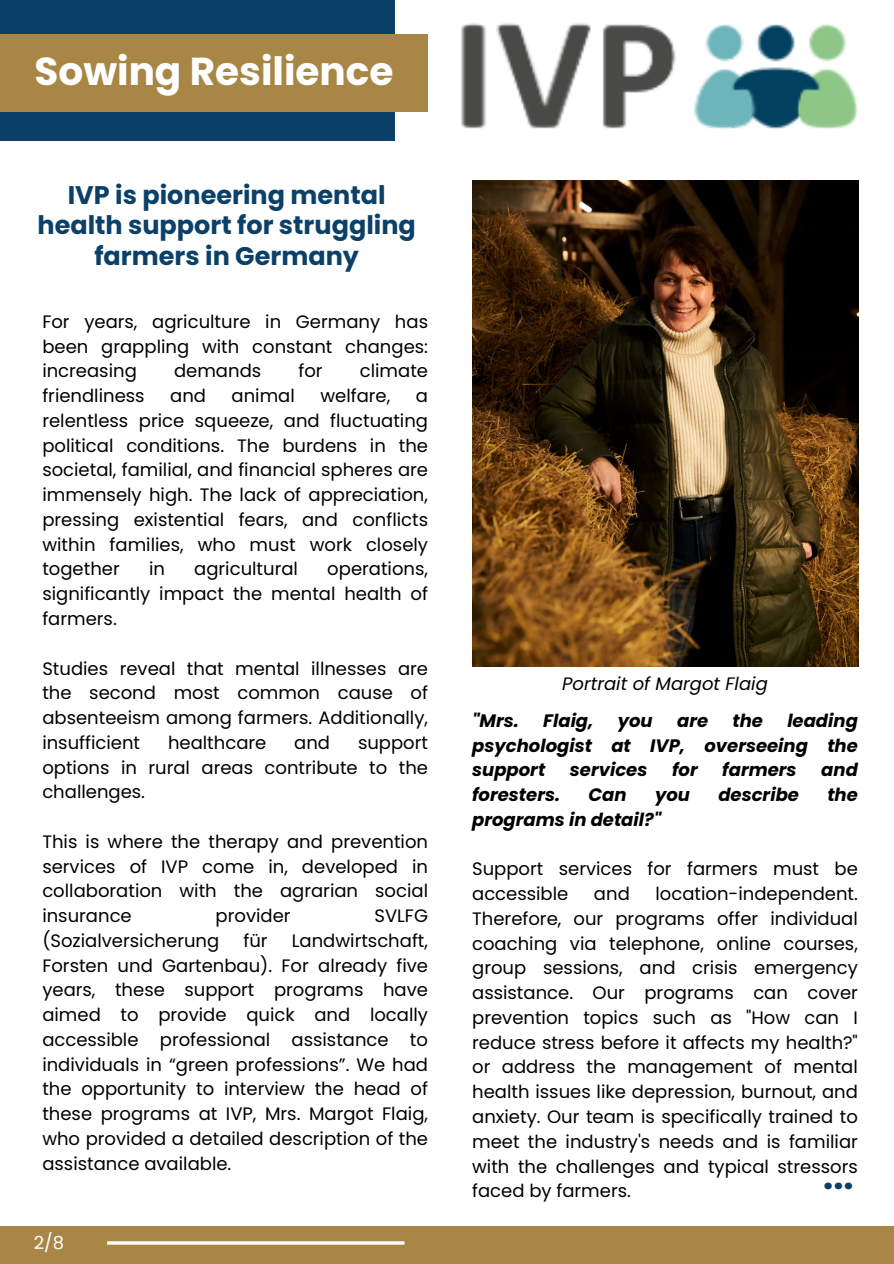
<style>
.page{position:relative;width:894px;height:1264px;background:#fff}
.page>*{position:absolute;margin:0;border:0;box-sizing:border-box;transform-origin:0 0}
.t1{font:700 39px "Poppins";color:#fff}
.t2{font:700 36px "Poppins";color:#0b4068}
.t3{font:700 25.5px/30.3px "Poppins";color:#0b4068;text-align:center}
.t4{font:18px/24.8px "Poppins";color:#000;text-align:justify}
.t5{font:italic 700 18px/24.8px "Poppins";color:#000;text-align:justify}
.t6{font:italic 18px "Poppins";color:#000}
.t7{font:18px "Poppins";color:#fff}
</style>
<div class="page">
<div style="left:0;top:0;width:394px;height:140px;background:#0b4068"></div>
<div style="left:0;top:34px;width:428px;height:78px;background:#a88746"></div>
<div style="left:0;top:1225px;width:893px;height:38px;background:#a88746"></div>
<hr style="left:107px;top:1241px;width:297px;height:3px;background:#fff">
<img style="left:461px;top:23px;width:397px;height:106px">
<img style="left:472px;top:180px;width:386px;height:486px">
<h2 class="t1" style="left:35px;top:44px;width:360px">Sowing Resilience</h2>
<p class="t3" style="left:37px;top:180px;width:380px">IVP is pioneering mental health support for struggling farmers in Germany</p>
<p class="t4" style="left:42px;top:309px;width:387px">For years, agriculture in Germany has been grappling with constant changes: increasing</p>
<p class="t4" style="left:174px;top:358px;width:89px">demands</p>
<p class="t4" style="left:298px;top:358px;width:26px">for</p>
<p class="t4" style="left:360px;top:358px;width:70px">climate</p>
<p class="t4" style="left:42px;top:383px;width:104px">friendliness</p>
<p class="t4" style="left:170px;top:383px;width:37px">and</p>
<p class="t4" style="left:231px;top:383px;width:65px">animal</p>
<p class="t4" style="left:320px;top:383px;width:71px">welfare,</p>
<p class="t4" style="left:42px;top:383px;width:387px;text-indent:373px">a relentless price squeeze, and fluctuating political conditions. The burdens in the societal, familial, and financial spheres are immensely high. The lack of appreciation, pressing existential fears, and conflicts within families, who must work closely together</p>
<p class="t4" style="left:42px;top:556px;width:387px;text-indent:285px">operations, significantly impact the mental health of farmers.</p>
<p class="t4" style="left:42px;top:655px;width:387px">Studies reveal that mental illnesses are the second most common cause of absenteeism among farmers. Additionally, insufficient</p>
<p class="t4" style="left:149px;top:556px;width:17px">in</p>
<p class="t4" style="left:194px;top:556px;width:105px">agricultural</p>
<p class="t4" style="left:168px;top:730px;width:100px">healthcare</p>
<p class="t4" style="left:294px;top:730px;width:37px">and</p>
<p class="t4" style="left:42px;top:730px;width:387px;text-indent:315px">support options in rural areas contribute to the challenges.</p>
<p class="t4" style="left:42px;top:829px;width:387px">This is where the therapy and prevention services of IVP come in, developed in collaboration with the agrarian social insurance</p>
<p class="t4" style="left:215px;top:903px;width:76px">provider</p>
<p class="t4" style="left:374px;top:903px;width:55px">SVLFG</p>
<p class="t4" style="left:42px;top:928px;width:178px">(Sozialversicherung</p>
<p class="t4" style="left:243px;top:928px;width:26px">für</p>
<p class="t4" style="left:42px;top:928px;width:387px;text-indent:249px">Landwirtschaft, Forsten und Gartenbau). For already five years, these support programs have aimed to provide quick and locally accessible professional assistance to individuals in “green professions”. We had the opportunity to interview the head of these programs at IVP, Mrs. Margot Flaig, who provided a detailed description of the assistance available.</p>
<h3 class="t7" style="left:34px;top:1229px;width:32px">2/8</h3>
<p class="t6" style="left:562px;top:671px;width:207px">Portrait of Margot Flaig</p>
<h4 class="t5" style="left:472px;top:708px;width:387px;text-indent:315px">leading psychologist at IVP, overseeing the support</h4>
<h4 class="t5" style="left:472px;top:708px;width:48px">"Mrs.</h4>
<h4 class="t5" style="left:543px;top:708px;width:52px">Flaig,</h4>
<h4 class="t5" style="left:617px;top:708px;width:36px">you</h4>
<h4 class="t5" style="left:677px;top:708px;width:33px">are</h4>
<h4 class="t5" style="left:732px;top:708px;width:32px">the</h4>
<h4 class="t5" style="left:569px;top:757px;width:79px">services</h4>
<h4 class="t5" style="left:671px;top:757px;width:27px">for</h4>
<h4 class="t5" style="left:722px;top:757px;width:76px">farmers</h4>
<h4 class="t5" style="left:821px;top:757px;width:38px">and</h4>
<h4 class="t5" style="left:472px;top:782px;width:90px">foresters.</h4>
<h4 class="t5" style="left:588px;top:782px;width:40px">Can</h4>
<h4 class="t5" style="left:654px;top:782px;width:36px">you</h4>
<h4 class="t5" style="left:718px;top:782px;width:82px">describe</h4>
<h4 class="t5" style="left:827px;top:782px;width:32px">the</h4>
<h4 class="t5" style="left:472px;top:807px;width:190px">programs in detail?"</h4>
<p class="t4" style="left:472px;top:856px;width:387px">Support services for farmers must be accessible</p>
<p class="t4" style="left:472px;top:881px;width:387px;text-indent:183px">location-independent.<br>Therefore, our programs offer individual coaching via telephone, online courses, group sessions, and crisis emergency assistance. Our programs can cover prevention topics such as "How can I reduce stress before it affects my health?" or address the management of mental health issues like depression, burnout, and anxiety. Our team is specifically trained to meet the industry's needs and is familiar with the challenges and typical stressors faced by farmers.</p>
<p class="t4" style="left:593px;top:881px;width:37px">and</p>
<p class="t2" style="left:823px;top:1150px;width:32px">...</p>
</div>
